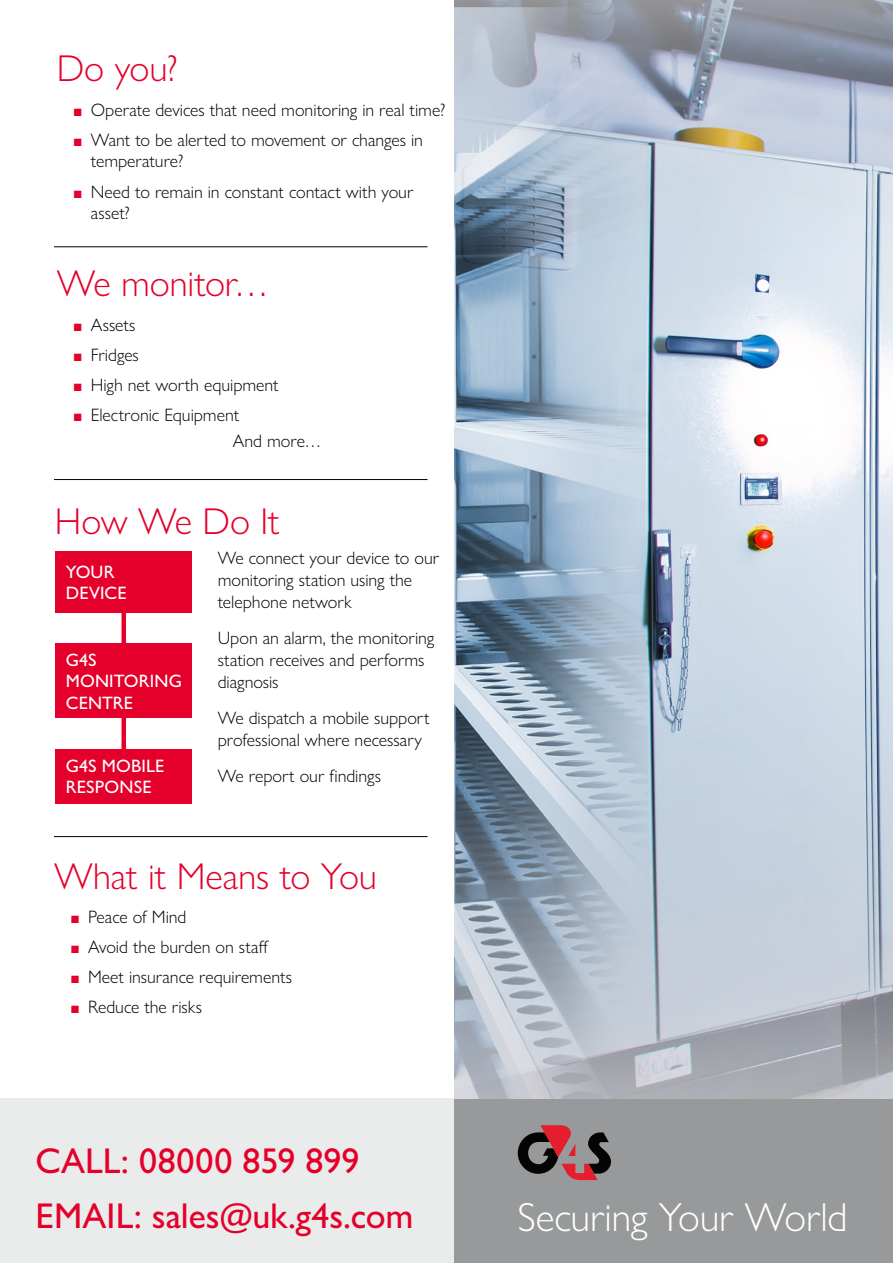
<style>
.page{position:relative;width:893px;height:1263px;background:#fff}
.page>*{position:absolute;margin:0;border:0;box-sizing:border-box;transform-origin:0 0}
.t1{font:300 40.65px "Gill Sans Nova";letter-spacing:-.005em;color:#fff}
.G4S_Red_head{font:300 37.5px "Gill Sans Nova";letter-spacing:-.005em;color:#e4002b}
.t2{font:500 36px/55.2px "Gill Sans Nova";letter-spacing:.005em;color:#e4002b}
.G4S_Body{font:300 18px/21.6px "Gill Sans Nova";color:#000}
.G4S_Body-2{font:500 18px/21.6px "Gill Sans Nova";letter-spacing:.005em;color:#fff}
.s1{color:#e4002b}
</style>
<div class="page">
<div style="left:0;top:1099px;width:455px;height:164px;background:#eaebeb"></div>
<div style="left:454px;top:1099px;width:439px;height:164px;background:#97999b"></div>
<svg style="left:518px;top:1125px;width:93px;height:55px"></svg>
<img style="left:454px;top:0;width:439px;height:1098px">
<hr style="left:54px;top:246px;width:374px;height:1px;background:#000">
<hr style="left:54px;top:479px;width:374px;height:1px;background:#000">
<hr style="left:54px;top:836px;width:374px;height:1px;background:#000">
<hr style="left:122px;top:607px;width:4px;height:153px;background:#e4002b">
<div style="left:56px;top:551px;width:136px;height:62px;background:#e4002b"></div>
<div style="left:56px;top:643px;width:136px;height:75px;background:#e4002b"></div>
<div style="left:56px;top:749px;width:136px;height:55px;background:#e4002b"></div>
<p class="G4S_Red_head" style="left:57px;top:46px;width:123px">Do you?</p>
<p class="G4S_Body" style="left:74px;top:99px;width:373px"><span class="s1">■</span> Operate devices that need monitoring in real time?</p>
<p class="G4S_Body" style="left:91px;top:129px;width:334px;text-indent:-17px"><span class="s1">■</span> Want to be alerted to movement or changes in temperature?</p>
<p class="G4S_Body" style="left:91px;top:180px;width:324px;text-indent:-17px"><span class="s1">■</span> Need to remain in constant contact with your asset?</p>
<p class="G4S_Red_head" style="left:57px;top:261px;width:214px">We monitor…</p>
<p class="G4S_Body" style="left:74px;top:313px;width:63px"><span class="s1">■</span> Assets</p>
<p class="G4S_Body" style="left:74px;top:344px;width:67px"><span class="s1">■</span> Fridges</p>
<p class="G4S_Body" style="left:74px;top:374px;width:206px"><span class="s1">■</span> High net worth equipment</p>
<p class="G4S_Body" style="left:74px;top:404px;width:167px"><span class="s1">■</span> Electronic Equipment</p>
<p class="G4S_Body" style="left:233px;top:430px;width:90px">And more…</p>
<p class="G4S_Red_head" style="left:55px;top:498px;width:226px">How We Do It</p>
<p class="G4S_Body-2" style="left:66px;top:561px;width:63px">YOUR<br>DEVICE</p>
<p class="G4S_Body" style="left:218px;top:547px;width:223px">We connect your device to our monitoring station using the telephone network</p>
<p class="G4S_Body" style="left:218px;top:627px;width:218px">Upon an alarm, the monitoring station receives and performs diagnosis</p>
<p class="G4S_Body" style="left:218px;top:707px;width:213px">We dispatch a mobile support professional where necessary</p>
<p class="G4S_Body" style="left:218px;top:765px;width:165px">We report our findings</p>
<p class="G4S_Body-2" style="left:66px;top:648px;width:118px">G4S<br>MONITORING<br>CENTRE</p>
<p class="G4S_Body-2" style="left:66px;top:754px;width:100px">G4S MOBILE<br>RESPONSE</p>
<p class="G4S_Red_head" style="left:54px;top:853px;width:325px">What it Means to You</p>
<p class="G4S_Body" style="left:71px;top:906px;width:117px"><span class="s1">■</span> Peace of Mind</p>
<p class="G4S_Body" style="left:71px;top:936px;width:199px"><span class="s1">■</span> Avoid the burden on staff</p>
<p class="G4S_Body" style="left:71px;top:966px;width:223px"><span class="s1">■</span> Meet insurance requirements</p>
<p class="G4S_Body" style="left:71px;top:996px;width:133px"><span class="s1">■</span> Reduce the risks</p>
<h3 class="t2" style="left:35px;top:1132px;width:379px">CALL: 08000 859 899<br>EMAIL: sales@uk.g4s.com</h3>
<h1 class="t1" style="left:518px;top:1193px;width:332px">Securing Your World</h1>
</div>
